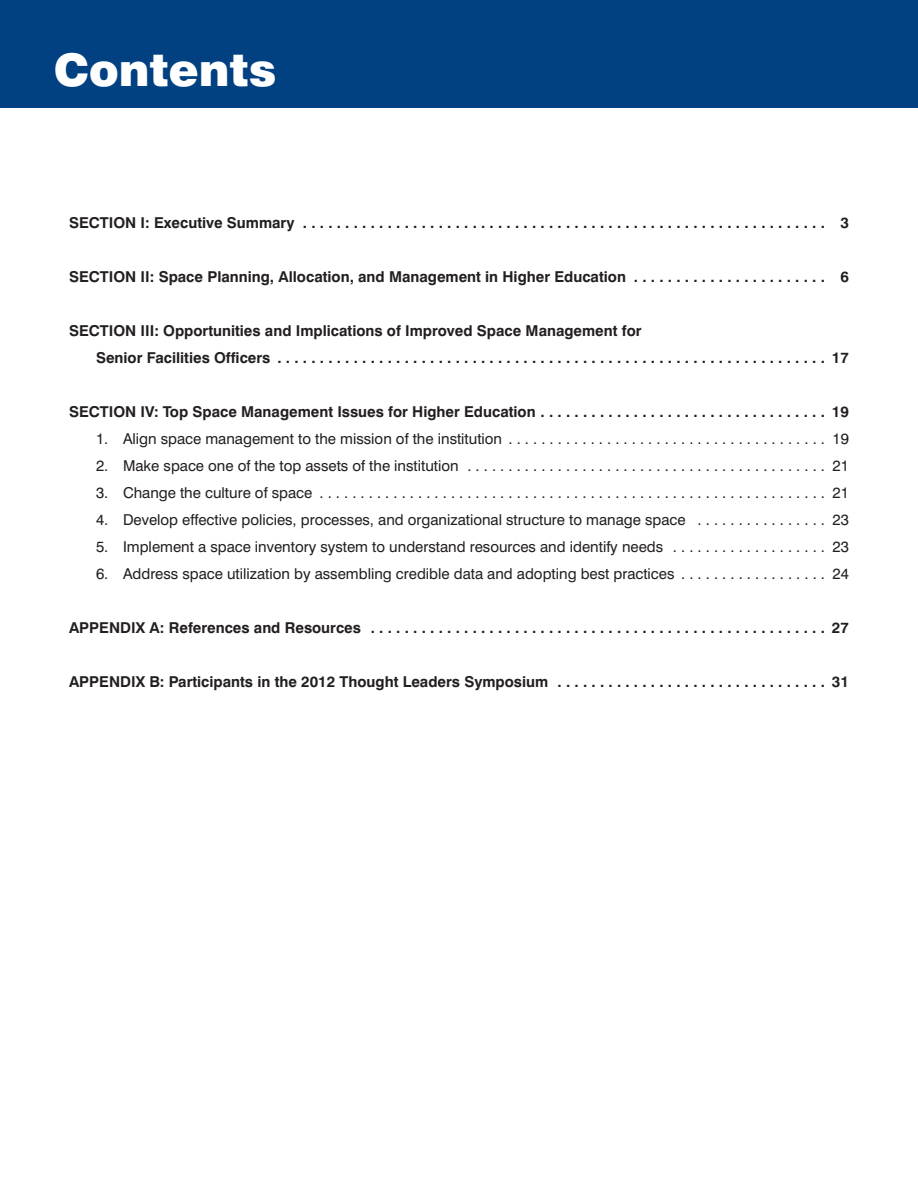
<style>
.page{position:relative;width:918px;height:1188px;background:#fff}
.page>*{position:absolute;margin:0;border:0;box-sizing:border-box;transform-origin:0 0}
.t1{font:900 45px "Swiss 721 BT";color:#fff}
.t2{font:700 15px/27px "Swiss 721 BT";color:#231f20}
.t3{font:15px "Swiss 721 BT";color:#231f20}
</style>
<div class="page">
<div style="left:0;top:0;width:918px;height:108px;background:#014181"></div>
<h1 class="t1" style="left:54px;top:54px;width:224px">Contents</h1>
<p class="t2" style="left:69px;top:211px;width:781px">SECTION I: Executive Summary . . . . . . . . . . . . . . . . . . . . . . . . . . . . . . . . . . . . . . . . . . . . . . . . . . . . . . . . . . . . . . 3</p>
<p class="t2" style="left:69px;top:265px;width:781px">SECTION II: Space Planning, Allocation, and Management in Higher Education . . . . . . . . . . . . . . . . . . . . . . . 6</p>
<p class="t2" style="left:96px;top:319px;width:754px;text-indent:-27px">SECTION III: Opportunities and Implications of Improved Space Management for<br>Senior Facilities Officers . . . . . . . . . . . . . . . . . . . . . . . . . . . . . . . . . . . . . . . . . . . . . . . . . . . . . . . . . . . . . . . . . 17</p>
<p class="t2" style="left:69px;top:400px;width:781px">SECTION IV: Top Space Management Issues for Higher Education . . . . . . . . . . . . . . . . . . . . . . . . . . . . . . . . . . 19</p>
<p class="t3" style="left:96px;top:434px;width:754px">1. Align space management to the mission of the institution . . . . . . . . . . . . . . . . . . . . . . . . . . . . . . . . . . . . . . . 19</p>
<p class="t3" style="left:96px;top:461px;width:754px">2. Make space one of the top assets of the institution . . . . . . . . . . . . . . . . . . . . . . . . . . . . . . . . . . . . . . . . . . . . 21</p>
<p class="t3" style="left:96px;top:488px;width:754px">3. Change the culture of space . . . . . . . . . . . . . . . . . . . . . . . . . . . . . . . . . . . . . . . . . . . . . . . . . . . . . . . . . . . . . . 21</p>
<p class="t3" style="left:96px;top:515px;width:754px">4. Develop effective policies, processes, and organizational structure to manage space . . . . . . . . . . . . . . . . 23</p>
<p class="t3" style="left:96px;top:542px;width:754px">5. Implement a space inventory system to understand resources and identify needs . . . . . . . . . . . . . . . . . . . 23</p>
<p class="t3" style="left:96px;top:568px;width:754px">6. Address space utilization by assembling credible data and adopting best practices . . . . . . . . . . . . . . . . . . 24</p>
<p class="t2" style="left:69px;top:616px;width:781px">APPENDIX A: References and Resources . . . . . . . . . . . . . . . . . . . . . . . . . . . . . . . . . . . . . . . . . . . . . . . . . . . . . . 27</p>
<p class="t2" style="left:69px;top:670px;width:781px">APPENDIX B: Participants in the 2012 Thought Leaders Symposium . . . . . . . . . . . . . . . . . . . . . . . . . . . . . . . . 31</p>
</div>
